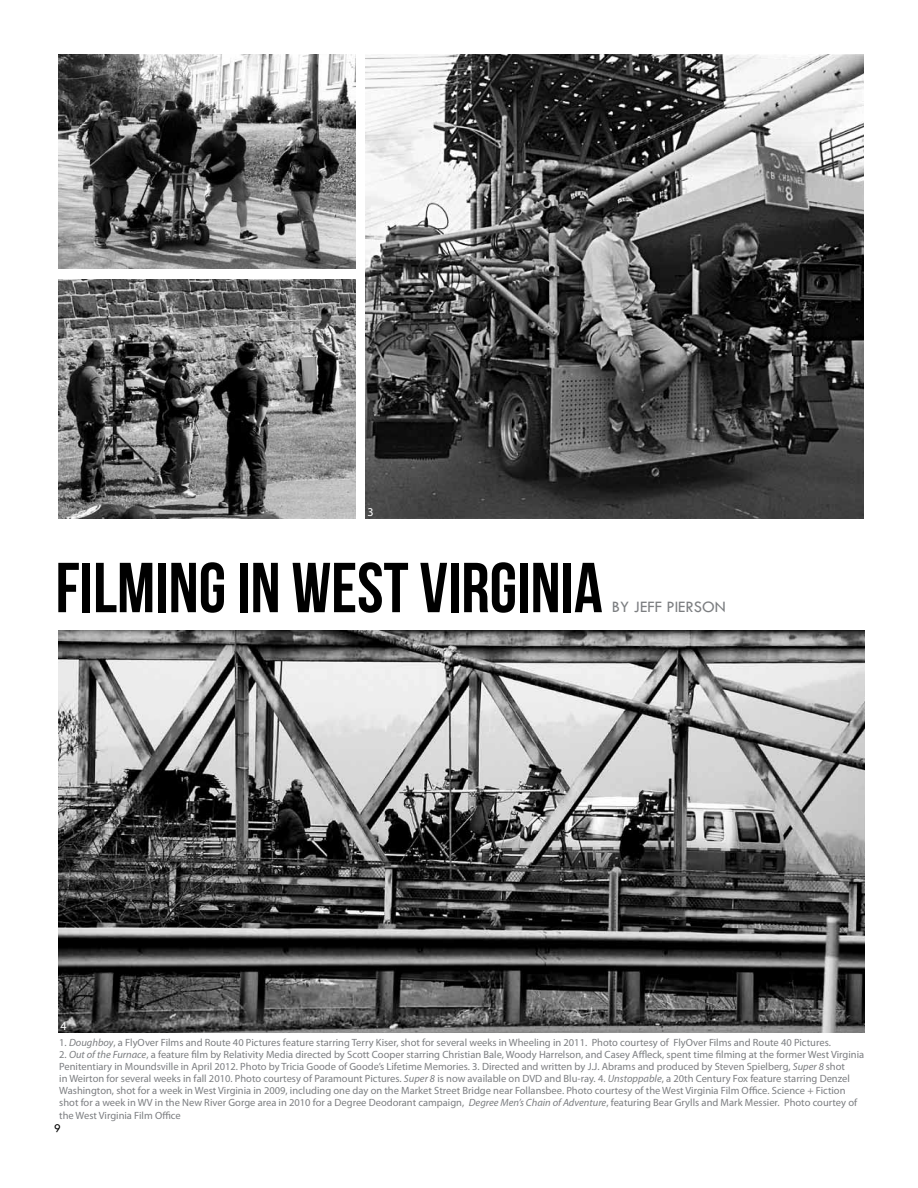
<style>
.page{position:relative;width:918px;height:1188px;background:#fff}
.page>*{position:absolute;margin:0;border:0;box-sizing:border-box;transform-origin:0 0}
.t1{font:70.5px "Bebas Neue";color:#000}
.t2{font:16.5px "Tw Cen";color:#7c7e81}
.t3{font:12px "Myriad Pro";color:#fff}
.t4{font:12px "Tw Cen";color:#000}
.t5{font:10.5px/12px "Myriad Pro";color:#7c7e81}
.s1{font-style:italic}
</style>
<div class="page">
<img style="left:58px;top:630px;width:807px;height:403px">
<img style="left:58px;top:279px;width:297px;height:239px">
<img style="left:58px;top:54px;width:297px;height:214px">
<img style="left:366px;top:54px;width:498px;height:464px">
<p class="t3" style="left:367px;top:504px;width:8px">3</p>
<h1 class="t1" style="left:56px;top:549px;width:549px">FILMING IN WEST VIRGINIA</h1>
<h2 class="t2" style="left:612px;top:597px;width:115px">BY JEFF PIERSON</h2>
<p class="t3" style="left:60px;top:1019px;width:8px">4</p>
<p class="t5" style="left:59px;top:1036px;width:773px">1. <span class="s1">Doughboy</span>, a FlyOver Films and Route 40 Pictures feature starring Terry Kiser, shot for several weeks in Wheeling in 2011. Photo courtesy of FlyOver Films and Route 40 Pictures.</p>
<p class="t5" style="left:59px;top:1048px;width:806px">2. <span class="s1">Out of the Furnace</span>, a feature film by Relativity Media directed by Scott Cooper starring Christian Bale, Woody Harrelson, and Casey Affleck, spent time filming at the former West Virginia Penitentiary in Moundsville in April 2012. Photo by Tricia Goode of Goode’s Lifetime Memories. 3. Directed and written by J.J. Abrams and produced by Steven Spielberg, <span class="s1">Super 8</span> shot<br>in Weirton for several weeks in fall 2010. Photo courtesy of Paramount Pictures. <span class="s1">Super 8</span> is now available on DVD and Blu-ray. 4. <span class="s1">Unstoppable</span>, a 20th Century Fox feature starring Denzel Washington, shot for a week in West Virginia in 2009, including one day on the Market Street Bridge near Follansbee. Photo courtesy of the West Virginia Film Office. Science + Fiction shot for a week in WV in the New River Gorge area in 2010 for a Degree Deodorant campaign, <span class="s1">Degree Men’s Chain of Adventure</span>, featuring Bear Grylls and Mark Messier. Photo courtey of</p>
<p class="t5" style="left:59px;top:1109px;width:123px">the West Virginia Film Office</p>
<p class="t4" style="left:54px;top:1121px;width:8px">9</p>
</div>
